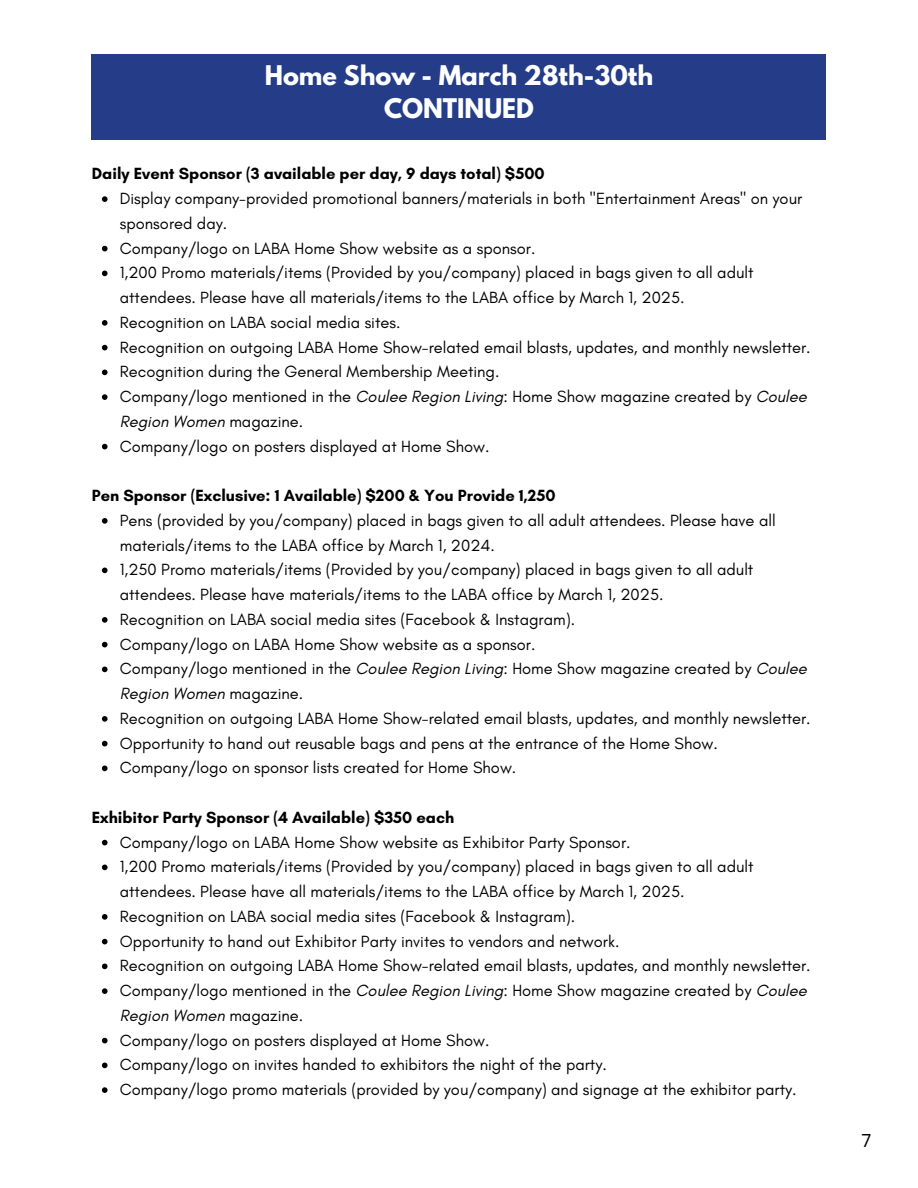
<style>
.page{position:relative;width:918px;height:1188px;background:#fff}
.page>*{position:absolute;margin:0;border:0;box-sizing:border-box;transform-origin:0 0}
.t1{font:700 24px/32.7px "League Spartan";color:#fff;text-align:center}
.t2{font:18px "Poppins";color:#000}
.t3{font:16.5px/24.8px "Glacial Indifference";color:#000}
.t4{font:700 16.5px "Glacial Indifference";color:#000}
.s1{font-style:italic}
</style>
<div class="page">
<svg style="left:102px;top:196px;width:6px;height:6px"></svg>
<svg style="left:102px;top:246px;width:6px;height:5px"></svg>
<svg style="left:102px;top:271px;width:6px;height:5px"></svg>
<svg style="left:102px;top:320px;width:6px;height:6px"></svg>
<svg style="left:102px;top:345px;width:6px;height:5px"></svg>
<svg style="left:102px;top:370px;width:6px;height:5px"></svg>
<svg style="left:102px;top:394px;width:6px;height:6px"></svg>
<svg style="left:102px;top:444px;width:6px;height:5px"></svg>
<svg style="left:102px;top:518px;width:6px;height:6px"></svg>
<svg style="left:102px;top:568px;width:6px;height:5px"></svg>
<svg style="left:102px;top:617px;width:6px;height:6px"></svg>
<svg style="left:102px;top:642px;width:6px;height:5px"></svg>
<svg style="left:102px;top:667px;width:6px;height:5px"></svg>
<svg style="left:102px;top:716px;width:6px;height:6px"></svg>
<svg style="left:102px;top:741px;width:6px;height:5px"></svg>
<svg style="left:102px;top:766px;width:6px;height:5px"></svg>
<svg style="left:102px;top:840px;width:6px;height:5px"></svg>
<svg style="left:102px;top:865px;width:6px;height:5px"></svg>
<svg style="left:102px;top:914px;width:6px;height:6px"></svg>
<svg style="left:102px;top:939px;width:6px;height:5px"></svg>
<svg style="left:102px;top:964px;width:6px;height:5px"></svg>
<svg style="left:102px;top:988px;width:6px;height:6px"></svg>
<svg style="left:102px;top:1038px;width:6px;height:5px"></svg>
<svg style="left:102px;top:1063px;width:6px;height:5px"></svg>
<svg style="left:102px;top:1087px;width:6px;height:6px"></svg>
<div style="left:92px;top:54px;width:734px;height:85px;background:#253d89"></div>
<p class="t1" style="left:265px;top:62px;width:390px">Home Show - March 28th-30th<br>CONTINUED</p>
<h1 class="t4" style="left:92px;top:164px;width:454px">Daily Event Sponsor (3 available per day, 9 days total) $500</h1>
<h2 class="t3" style="left:120px;top:186px;width:684px">Display company-provided promotional banners/materials in both "Entertainment Areas" on your sponsored day.</h2>
<p class="t3" style="left:120px;top:236px;width:417px">Company/logo on LABA Home Show website as a sponsor.</p>
<p class="t3" style="left:120px;top:260px;width:635px">1,200 Promo materials/items (Provided by you/company) placed in bags given to all adult attendees. Please have all materials/items to the LABA office by March 1, 2025.</p>
<p class="t3" style="left:120px;top:310px;width:282px">Recognition on LABA social media sites.</p>
<p class="t3" style="left:120px;top:335px;width:692px">Recognition on outgoing LABA Home Show-related email blasts, updates, and monthly newsletter.</p>
<p class="t3" style="left:120px;top:359px;width:381px">Recognition during the General Membership Meeting.</p>
<p class="t3" style="left:120px;top:384px;width:689px">Company/logo mentioned in the <span class="s1">Coulee Region Living</span>: Home Show magazine created by <span class="s1">Coulee<br>Region Women</span> magazine.</p>
<p class="t3" style="left:120px;top:434px;width:371px">Company/logo on posters displayed at Home Show.</p>
<p class="t4" style="left:92px;top:486px;width:465px">Pen Sponsor (Exclusive: 1 Available) $200 &amp; You Provide 1,250</p>
<h2 class="t3" style="left:120px;top:508px;width:657px">Pens (provided by you/company) placed in bags given to all adult attendees. Please have all materials/items to the LABA office by March 1, 2024.</h2>
<p class="t3" style="left:120px;top:557px;width:635px">1,250 Promo materials/items (Provided by you/company) placed in bags given to all adult attendees. Please have materials/items to the LABA office by March 1, 2025.</p>
<p class="t3" style="left:120px;top:607px;width:457px">Recognition on LABA social media sites (Facebook &amp; Instagram).</p>
<p class="t3" style="left:120px;top:632px;width:417px">Company/logo on LABA Home Show website as a sponsor.</p>
<p class="t3" style="left:120px;top:656px;width:689px">Company/logo mentioned in the <span class="s1">Coulee Region Living</span>: Home Show magazine created by <span class="s1">Coulee<br>Region Women</span> magazine.</p>
<p class="t3" style="left:120px;top:706px;width:692px">Recognition on outgoing LABA Home Show-related email blasts, updates, and monthly newsletter.</p>
<p class="t3" style="left:120px;top:731px;width:599px">Opportunity to hand out reusable bags and pens at the entrance of the Home Show.</p>
<p class="t3" style="left:120px;top:755px;width:398px">Company/logo on sponsor lists created for Home Show.</p>
<p class="t4" style="left:92px;top:807px;width:364px">Exhibitor Party Sponsor (4 Available) $350 each</p>
<h2 class="t3" style="left:120px;top:830px;width:512px">Company/logo on LABA Home Show website as Exhibitor Party Sponsor.</h2>
<p class="t3" style="left:120px;top:854px;width:635px">1,200 Promo materials/items (Provided by you/company) placed in bags given to all adult attendees. Please have all materials/items to the LABA office by March 1, 2025.</p>
<p class="t3" style="left:120px;top:904px;width:457px">Recognition on LABA social media sites (Facebook &amp; Instagram).</p>
<p class="t3" style="left:120px;top:929px;width:501px">Opportunity to hand out Exhibitor Party invites to vendors and network.</p>
<p class="t3" style="left:120px;top:953px;width:692px">Recognition on outgoing LABA Home Show-related email blasts, updates, and monthly newsletter.</p>
<p class="t3" style="left:120px;top:978px;width:689px">Company/logo mentioned in the <span class="s1">Coulee Region Living</span>: Home Show magazine created by <span class="s1">Coulee<br>Region Women</span> magazine.</p>
<p class="t3" style="left:120px;top:1028px;width:371px">Company/logo on posters displayed at Home Show.</p>
<p class="t3" style="left:120px;top:1052px;width:488px">Company/logo on invites handed to exhibitors the night of the party.</p>
<p class="t3" style="left:120px;top:1077px;width:678px">Company/logo promo materials (provided by you/company) and signage at the exhibitor party.</p>
<p class="t2" style="left:861px;top:1128px;width:11px">7</p>
</div>
